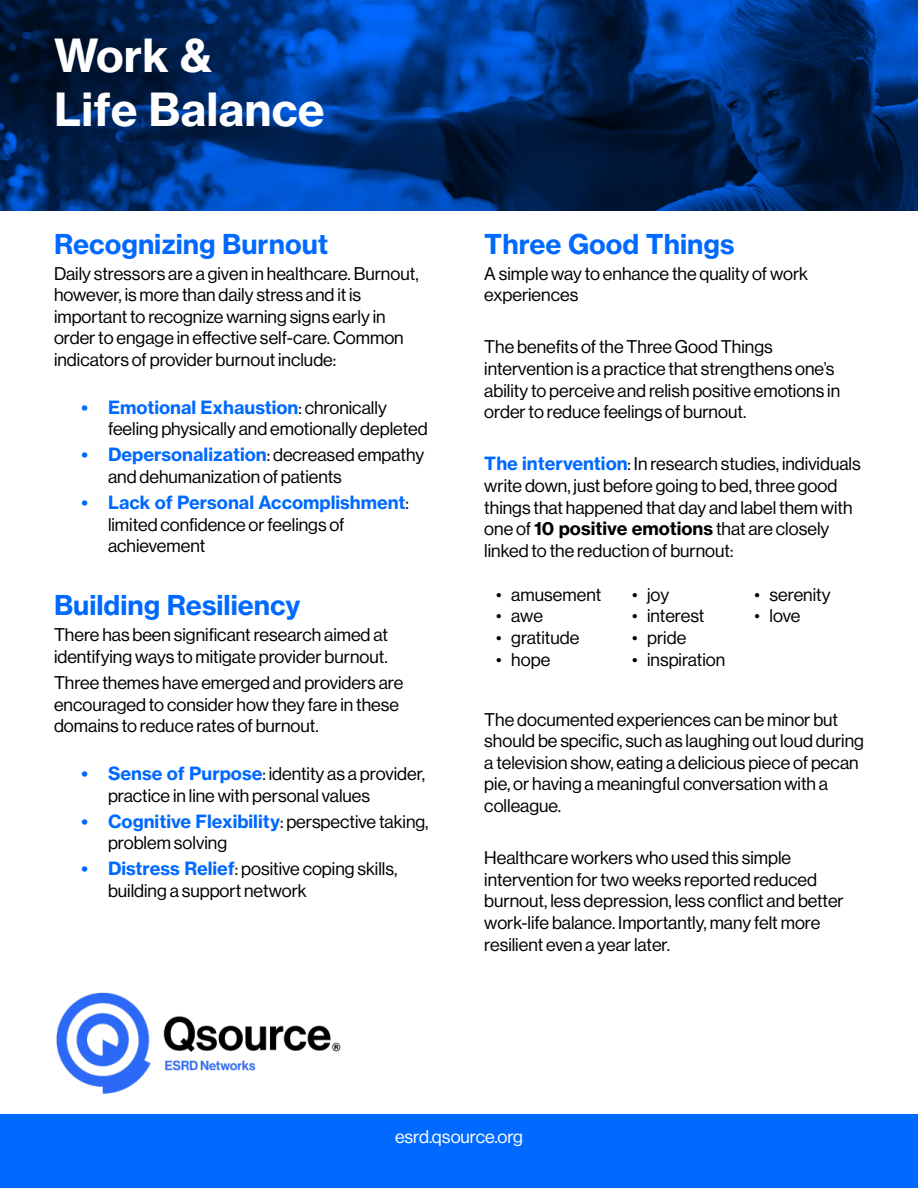
<style>
.page{position:relative;width:918px;height:1188px;background:#fff}
.page>*{position:absolute;margin:0;border:0;box-sizing:border-box;transform-origin:0 0}
.t1{font:45px/54px "N Haas Grotesk TX Pro 75 Bd";color:#fff}
.t2{font:27px "N Haas Grotesk TX Pro 75 Bd";color:#0069ff}
.t3{font:18px/21.6px "N Haas Grotesk DS Pro 55 Rg";color:#000}
.t4{font:18px "N Haas Grotesk TX Pro 75 Bd";color:#0069ff}
.t5{font:18px "N Haas Grotesk DS Pro 55 Rg";color:#fff}
.s1{font-family:"N Haas Grotesk DS Pro 55 Rg";color:#000}
.s2{font-family:"N Haas Grotesk TX Pro 75 Bd";color:#0069ff}
.s3{font-family:"N Haas Grotesk TX Pro 75 Bd"}
</style>
<div class="page">
<img style="left:0;top:0;width:918px;height:210px">
<div style="left:0;top:1114px;width:918px;height:74px;background:#0069ff"></div>
<img style="left:56px;top:992px;width:285px;height:102px">
<h1 class="t1" style="left:54px;top:28px;width:272px">Work &amp;<br>Life Balance</h1>
<h2 class="t2" style="left:54px;top:227px;width:276px">Recognizing Burnout</h2>
<p class="t3" style="left:54px;top:263px;width:366px">Daily stressors are a given in healthcare. Burnout, however, is more than daily stress and it is important to recognize warning signs early in order to engage in effective self-care. Common indicators of provider burnout include:</p>
<p class="t4" style="left:81px;top:396px;width:307px">• Emotional Exhaustion<span class="s1">: chronically</span></p>
<p class="t3" style="left:108px;top:418px;width:321px">feeling physically and emotionally depleted</p>
<p class="t4" style="left:81px;top:444px;width:345px">• Depersonalization<span class="s1">: decreased empathy</span></p>
<p class="t3" style="left:108px;top:466px;width:235px">and dehumanization of patients</p>
<p class="t4" style="left:81px;top:491px;width:330px">• Lack of Personal Accomplishment<span class="s1">:</span></p>
<p class="t3" style="left:108px;top:514px;width:238px">limited confidence or feelings of achievement</p>
<h2 class="t2" style="left:54px;top:588px;width:248px">Building Resiliency</h2>
<p class="t3" style="left:54px;top:624px;width:336px">There has been significant research aimed at identifying ways to mitigate provider burnout.</p>
<p class="t3" style="left:54px;top:672px;width:351px">Three themes have emerged and providers are encouraged to consider how they fare in these domains to reduce rates of burnout.</p>
<p class="t3" style="left:108px;top:763px;width:319px;text-indent:-27px"><span class="s2">• Sense of Purpose</span>: identity as a provider, practice in line with personal values</p>
<p class="t4" style="left:81px;top:810px;width:349px">• Cognitive Flexibility<span class="s1">: perspective taking,</span></p>
<p class="t3" style="left:108px;top:832px;width:121px">problem solving</p>
<p class="t3" style="left:108px;top:858px;width:291px;text-indent:-27px"><span class="s2">• Distress Relief</span>: positive coping skills, building a support network</p>
<h2 class="t2" style="left:484px;top:227px;width:252px">Three Good Things</h2>
<p class="t3" style="left:484px;top:263px;width:325px">A simple way to enhance the quality of work experiences</p>
<p class="t3" style="left:484px;top:336px;width:357px">The benefits of the Three Good Things intervention is a practice that strengthens one’s ability to perceive and relish positive emotions in order to reduce feelings of burnout.</p>
<p class="t3" style="left:484px;top:453px;width:378px"><span class="s2">The intervention</span>: In research studies, individuals write down, just before going to bed, three good things that happened that day and label them with one of <span class="s3">10 positive emotions</span> that are closely linked to the reduction of burnout:</p>
<p class="t3" style="left:496px;top:584px;width:106px">• amusement</p>
<p class="t3" style="left:496px;top:605px;width:48px">• awe</p>
<p class="t3" style="left:496px;top:627px;width:84px">• gratitude</p>
<p class="t3" style="left:496px;top:649px;width:55px">• hope</p>
<p class="t3" style="left:755px;top:584px;width:78px">• serenity</p>
<p class="t3" style="left:754px;top:605px;width:47px">• love</p>
<p class="t3" style="left:632px;top:584px;width:38px">• joy</p>
<p class="t3" style="left:632px;top:605px;width:74px">• interest</p>
<p class="t3" style="left:632px;top:627px;width:56px">• pride</p>
<p class="t3" style="left:632px;top:649px;width:95px">• inspiration</p>
<p class="t3" style="left:484px;top:709px;width:381px">The documented experiences can be minor but should be specific, such as laughing out loud during a television show, eating a delicious piece of pecan pie, or having a meaningful conversation with a colleague.</p>
<p class="t3" style="left:484px;top:847px;width:361px">Healthcare workers who used this simple intervention for two weeks reported reduced burnout, less depression, less conflict and better work-life balance. Importantly, many felt more resilient even a year later.</p>
<p class="t5" style="left:395px;top:1127px;width:129px">esrd.qsource.org</p>
</div>
